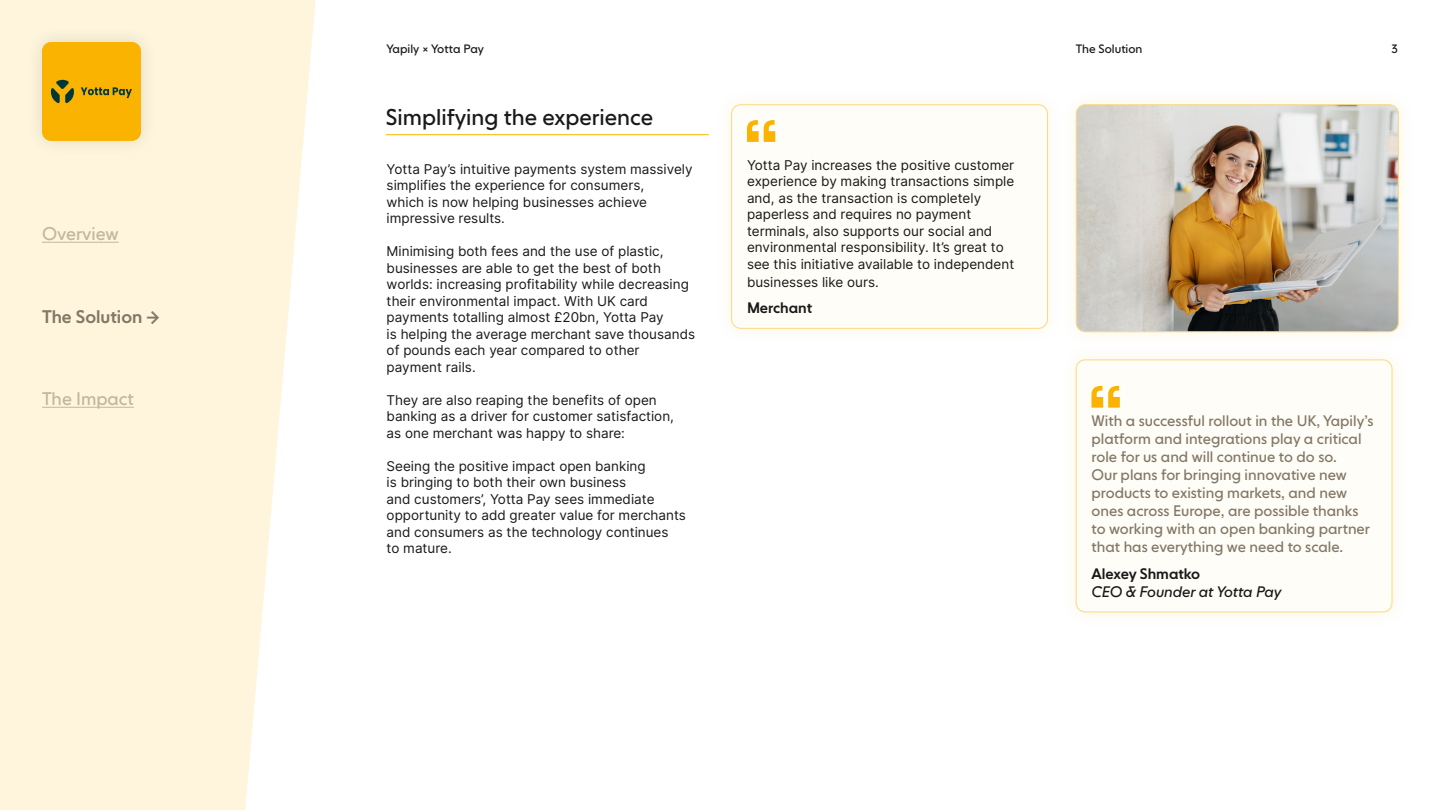
<style>
.page{position:relative;width:1440px;height:810px;background:#fff}
.page>*{position:absolute;margin:0;border:0;box-sizing:border-box;transform-origin:0 0}
.t1{font:22.5px "NEXT Book";color:#181918}
.t2{font:18px "NEXT Book";color:#837866}
.t3{font:500 18px "NEXT Book";color:#837866}
.t4{font:15px/18px "NEXT Book";color:#837866}
.t5{font:500 15px "NEXT Book";color:#181918}
.t6{font:italic 15px "NEXT Book";color:#181918}
.t7{font:13.5px/16.5px "Inter";color:#181918}
.t8{font:12px "NEXT Book";color:#181918}
</style>
<div class="page">
<hr style="left:386px;top:134px;width:323px;height:1px;background:#fab300">
<svg style="left:0;top:0;width:316px;height:810px;background:#fef6e0"></svg>
<hr style="left:42px;top:242px;width:77px;height:1px;background:#837866">
<hr style="left:42px;top:407px;width:92px;height:1px;background:#837866">
<div style="left:715px;top:88px;width:350px;height:257px;background:#fffdf8"></div>
<div style="left:731px;top:104px;width:317px;height:225px;border:1px solid #fcd980;border-radius:9px"></div>
<svg style="left:747px;top:120px;width:28px;height:22px"></svg>
<div style="left:1059px;top:88px;width:356px;height:261px;background:#fefdfa"></div>
<img style="left:1076px;top:106px;width:322px;height:226px">
<div style="left:1076px;top:104px;width:323px;height:228px;border:1px solid #fcd980;border-radius:9px"></div>
<div style="left:1059px;top:343px;width:350px;height:286px;background:#fffdf8"></div>
<div style="left:1076px;top:360px;width:316px;height:252px;border:1px solid #fcd980;border-radius:9px"></div>
<svg style="left:1092px;top:386px;width:28px;height:22px"></svg>
<div style="left:25px;top:25px;width:133px;height:133px;background:#fbf2d9"></div>
<div style="left:42px;top:42px;width:99px;height:99px;background:#fab300;border-radius:9px"></div>
<svg style="left:51px;top:80px;width:23px;height:23px"></svg>
<svg style="left:81px;top:87px;width:51px;height:11px"></svg>
<svg style="left:147px;top:311px;width:12px;height:13px"></svg>
<h2 class="t2" style="left:42px;top:223px;width:78px">Overview</h2>
<h2 class="t3" style="left:42px;top:305px;width:102px">The Solution</h2>
<h2 class="t2" style="left:42px;top:388px;width:93px">The Impact</h2>
<p class="t8" style="left:387px;top:42px;width:99px">Yapily × Yotta Pay</p>
<p class="t8" style="left:1076px;top:42px;width:68px">The Solution</p>
<p class="t8" style="left:1392px;top:42px;width:8px">3</p>
<h1 class="t1" style="left:386px;top:104px;width:269px">Simplifying the experience</h1>
<p class="t7" style="left:387px;top:161px;width:308px">Yotta Pay’s intuitive payments system massively simplifies the experience for consumers,<br>which is now helping businesses achieve impressive results.</p>
<p class="t7" style="left:387px;top:243px;width:310px">Minimising both fees and the use of plastic, businesses are able to get the best of both worlds: increasing profitability while decreasing their environmental impact. With UK card payments totalling almost £20bn, Yotta Pay<br>is helping the average merchant save thousands of pounds each year compared to other payment rails.</p>
<p class="t7" style="left:387px;top:392px;width:289px">They are also reaping the benefits of open banking as a driver for customer satisfaction, as one merchant was happy to share:</p>
<p class="t7" style="left:387px;top:457px;width:301px">Seeing the positive impact open banking<br>is bringing to both their own business<br>and customers’, Yotta Pay sees immediate opportunity to add greater value for merchants and consumers as the technology continues<br>to mature.</p>
<p class="t7" style="left:747px;top:156px;width:269px">Yotta Pay increases the positive customer experience by making transactions simple and, as the transaction is completely paperless and requires no payment terminals, also supports our social and environmental responsibility. It’s great to see this initiative available to independent</p>
<p class="t7" style="left:747px;top:273px;width:133px">businesses like ours.</p>
<p class="t5" style="left:747px;top:299px;width:67px">Merchant</p>
<p class="t4" style="left:1092px;top:412px;width:283px">With a successful rollout in the UK, Yapily’s platform and integrations play a critical role for us and will continue to do so.<br>Our plans for bringing innovative new products to existing markets, and new ones across Europe, are possible thanks to working with an open banking partner that has everything we need to scale.</p>
<p class="t5" style="left:1092px;top:564px;width:110px">Alexey Shmatko</p>
<p class="t6" style="left:1092px;top:582px;width:192px">CEO &amp; Founder at Yotta Pay</p>
</div>
